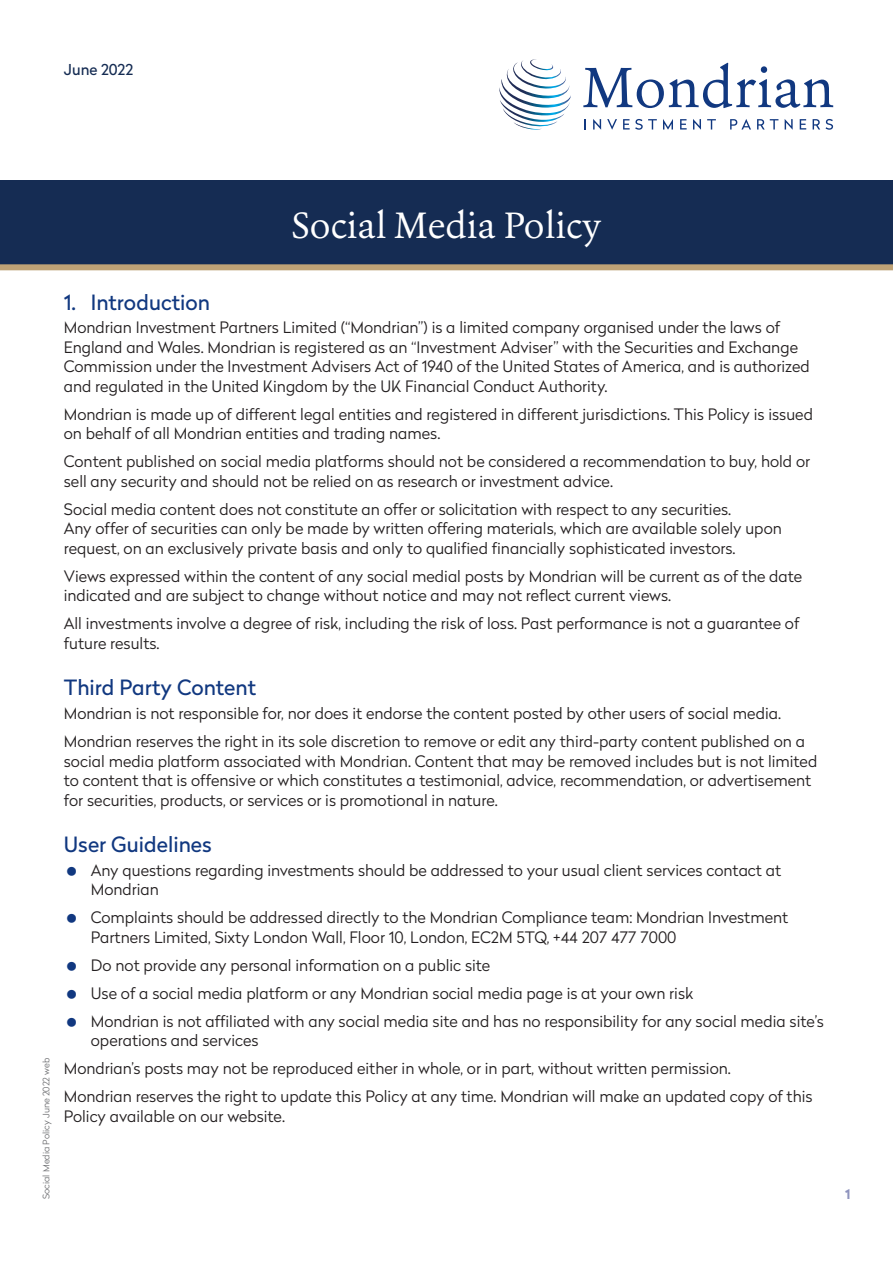
<style>
.page{position:relative;width:893px;height:1263px;background:#fff}
.page>*{position:absolute;margin:0;border:0;box-sizing:border-box;transform-origin:0 0}
.Main_Heading{font:36px "Erato";color:#fff}
.Subheading{font:21px "Radikal";color:#113880}
.Bodytext{font:300 15.75px/19.5px "Radikal";color:#231f20}
.Master_A_Date{font:15px "Radikal";color:#152c53}
.t1{font:700 13.5px "Radikal";color:#8f94be}
.t2{font:300 9px "Radikal";color:#6c6d70}
</style>
<div class="page">
<div style="left:0;top:180px;width:893px;height:84px;background:#152c53"></div>
<div style="left:0;top:264px;width:893px;height:6px;background:#bea276"></div>
<svg style="left:583px;top:63px;width:250px;height:45px"></svg>
<svg style="left:499px;top:59px;width:72px;height:71px"></svg>
<svg style="left:593px;top:119px;width:8px;height:11px"></svg>
<svg style="left:607px;top:119px;width:10px;height:11px"></svg>
<svg style="left:623px;top:119px;width:34px;height:11px"></svg>
<svg style="left:663px;top:119px;width:10px;height:11px"></svg>
<svg style="left:680px;top:119px;width:7px;height:11px"></svg>
<svg style="left:693px;top:119px;width:8px;height:11px"></svg>
<svg style="left:707px;top:119px;width:9px;height:11px"></svg>
<svg style="left:730px;top:119px;width:21px;height:11px"></svg>
<svg style="left:757px;top:119px;width:21px;height:11px"></svg>
<svg style="left:785px;top:119px;width:8px;height:11px"></svg>
<svg style="left:800px;top:119px;width:6px;height:11px"></svg>
<svg style="left:813px;top:119px;width:20px;height:11px"></svg>
<p class="Master_A_Date" style="left:64px;top:59px;width:71px">June 2022</p>
<p class="Main_Heading" style="left:291px;top:202px;width:311px">Social Media Policy</p>
<p class="t2" style="left:40px;top:1199px;width:143px;rotate:-90deg">Social Media Policy June 2022 web</p>
<p class="Subheading" style="left:64px;top:287px;width:148px">1. Introduction</p>
<p class="Bodytext" style="left:64px;top:317px;width:748px">Mondrian Investment Partners Limited (“Mondrian”) is a limited company organised under the laws of England and Wales. Mondrian is registered as an “Investment Adviser” with the Securities and Exchange Commission under the Investment Advisers Act of 1940 of the United States of America, and is authorized and regulated in the United Kingdom by the UK Financial Conduct Authority.</p>
<p class="Bodytext" style="left:64px;top:404px;width:751px">Mondrian is made up of different legal entities and registered in different jurisdictions. This Policy is issued on behalf of all Mondrian entities and trading names.</p>
<p class="Bodytext" style="left:64px;top:451px;width:748px">Content published on social media platforms should not be considered a recommendation to buy, hold or sell any security and should not be relied on as research or investment advice.</p>
<p class="Bodytext" style="left:64px;top:499px;width:720px">Social media content does not constitute an offer or solicitation with respect to any securities.<br>Any offer of securities can only be made by written offering materials, which are available solely upon request, on an exclusively private basis and only to qualified financially sophisticated investors.</p>
<p class="Bodytext" style="left:64px;top:566px;width:740px">Views expressed within the content of any social medial posts by Mondrian will be current as of the date indicated and are subject to change without notice and may not reflect current views.</p>
<p class="Bodytext" style="left:64px;top:613px;width:737px">All investments involve a degree of risk, including the risk of loss. Past performance is not a guarantee of future results.</p>
<p class="Subheading" style="left:64px;top:673px;width:194px">Third Party Content</p>
<p class="Bodytext" style="left:64px;top:703px;width:719px">Mondrian is not responsible for, nor does it endorse the content posted by other users of social media.</p>
<p class="Bodytext" style="left:64px;top:731px;width:755px">Mondrian reserves the right in its sole discretion to remove or edit any third-party content published on a social media platform associated with Mondrian. Content that may be removed includes but is not limited to content that is offensive or which constitutes a testimonial, advice, recommendation, or advertisement for securities, products, or services or is promotional in nature.</p>
<p class="Subheading" style="left:64px;top:830px;width:149px">User Guidelines</p>
<p class="Bodytext" style="left:91px;top:860px;width:692px">Any questions regarding investments should be addressed to your usual client services contact at<br>Mondrian</p>
<p class="Bodytext" style="left:91px;top:907px;width:699px">Complaints should be addressed directly to the Mondrian Compliance team: Mondrian Investment<br>Partners Limited, Sixty London Wall, Floor 10, London, EC2M 5TQ, +44 207 477 7000</p>
<p class="Bodytext" style="left:91px;top:955px;width:401px">Do not provide any personal information on a public site</p>
<p class="Bodytext" style="left:91px;top:983px;width:604px">Use of a social media platform or any Mondrian social media page is at your own risk</p>
<p class="Bodytext" style="left:91px;top:1011px;width:735px">Mondrian is not affiliated with any social media site and has no responsibility for any social media site’s operations and services</p>
<p class="Bodytext" style="left:64px;top:1058px;width:669px">Mondrian’s posts may not be reproduced either in whole, or in part, without written permission.</p>
<p class="Bodytext" style="left:64px;top:1086px;width:750px">Mondrian reserves the right to update this Policy at any time. Mondrian will make an updated copy of this<br>Policy available on our website.</p>
<p class="t1" style="left:845px;top:1184px;width:7px">1</p>
</div>
